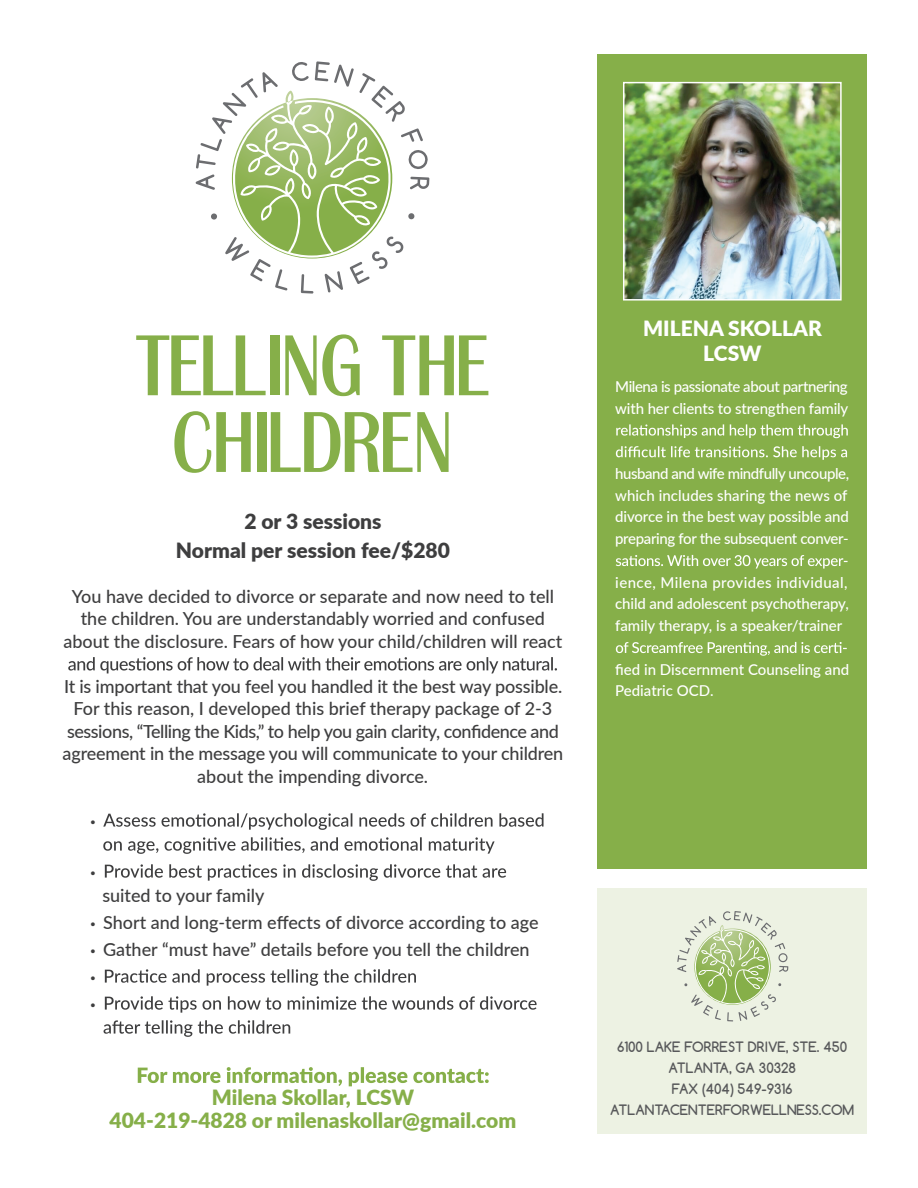
<style>
.page{position:relative;width:918px;height:1188px;background:#fff}
.page>*{position:absolute;margin:0;border:0;box-sizing:border-box;transform-origin:0 0}
.t1{font:900 21px/22.5px "Lato";color:#86af49;text-align:center}
.t2{font:900 21px/28.5px "Lato";color:#3e3e3f;text-align:center}
.t3{font:900 21px/25.2px "Lato";color:#fff;text-align:center}
.t4{font:500 18px/22.5px "Lato";color:#3e3e3f;text-align:center}
.t5{font:18px/27px "Myriad Pro";color:#3e3e3f}
.t6{font:500 15px/21.8px "Lato";letter-spacing:-.01em;color:#fff}
.t7{font:700 13.5px/21px "Comfortaa";color:#57585a;text-align:center}
.s1{font-family:"Myriad Pro";font-weight:400}
</style>
<div class="page">
<div style="left:597px;top:54px;width:270px;height:815px;background:#86af49"></div>
<svg style="left:196px;top:61px;width:233px;height:233px"></svg>
<div style="left:597px;top:889px;width:270px;height:245px;background:#edf2e3"></div>
<svg style="left:68px;top:657px;width:489px;height:16px"></svg>
<svg style="left:138px;top:1067px;width:351px;height:19px"></svg>
<svg style="left:136px;top:335px;width:130px;height:60px"></svg>
<div style="left:270px;top:335px;width:9px;height:60px;background:#86af49"></div>
<svg style="left:285px;top:334px;width:75px;height:62px"></svg>
<svg style="left:382px;top:335px;width:106px;height:60px"></svg>
<svg style="left:174px;top:411px;width:77px;height:62px"></svg>
<div style="left:257px;top:412px;width:10px;height:60px;background:#86af49"></div>
<svg style="left:271px;top:412px;width:178px;height:60px"></svg>
<svg style="left:677px;top:911px;width:111px;height:110px"></svg>
<svg style="left:616px;top:424px;width:232px;height:14px"></svg>
<svg style="left:616px;top:446px;width:231px;height:14px"></svg>
<svg style="left:616px;top:555px;width:232px;height:14px"></svg>
<svg style="left:616px;top:642px;width:231px;height:14px"></svg>
<svg style="left:103px;top:813px;width:441px;height:17px"></svg>
<svg style="left:103px;top:837px;width:392px;height:17px"></svg>
<svg style="left:105px;top:864px;width:401px;height:17px"></svg>
<svg style="left:105px;top:969px;width:311px;height:17px"></svg>
<svg style="left:105px;top:996px;width:432px;height:17px"></svg>
<svg style="left:104px;top:1020px;width:186px;height:17px"></svg>
<img style="left:626px;top:85px;width:213px;height:213px">
<div style="left:623px;top:82px;width:219px;height:219px;border:2px solid #fff"></div>
<p class="t2" style="left:176px;top:507px;width:275px">2 or 3 sessions<br>Normal per session fee/$280</p>
<p class="t4" style="left:63px;top:584px;width:500px">You have decided to divorce or separate and now need to tell the children. You are understandably worried and confused about the disclosure. Fears of how your child/children will react</p>
<p class="t4" style="left:63px;top:674px;width:502px">It is important that you feel you handled it the best way possible.<br>For this reason, I developed this brief therapy package of 2-3 sessions, “Telling the Kids,” to help you gain clarity, confidence and agreement in the message you will communicate to your children about the impending divorce.</p>
<p class="t5" style="left:91px;top:807px;width:7px">•</p>
<p class="t5" style="left:91px;top:858px;width:7px">•</p>
<p class="t4" style="left:102px;top:883px;width:164px">suited to your family</p>
<p class="t4" style="left:91px;top:910px;width:450px"><span class="s1">•</span> Short and long-term effects of divorce according to age</p>
<p class="t4" style="left:90px;top:937px;width:441px"><span class="s1">•</span> Gather “must have” details before you tell the children</p>
<p class="t5" style="left:90px;top:963px;width:7px">• •</p>
<p class="t1" style="left:110px;top:1086px;width:408px">Milena Skollar, LCSW<br>404-219-4828 or milenaskollar@gmail.com</p>
<p class="t3" style="left:643px;top:314px;width:180px">MILENA SKOLLAR<br>LCSW</p>
<p class="t6" style="left:615px;top:375px;width:235px">Milena is passionate about partnering with her clients to strengthen family</p>
<p class="t6" style="left:615px;top:462px;width:235px;text-align:justify">husband and wife mindfully uncouple, which includes sharing the news of divorce in the best way possible and preparing for the subsequent conver-</p>
<p class="t6" style="left:615px;top:571px;width:235px;text-align:justify">ience, Milena provides individual, child and adolescent psychotherapy, family therapy, is a speaker/trainer</p>
<p class="t6" style="left:615px;top:658px;width:235px">fied in Discernment Counseling and<br>Pediatric OCD.</p>
<p class="t7" style="left:610px;top:1036px;width:246px">6100 LAKE FORREST DRIVE, STE. 450<br>ATLANTA, GA 30328<br>FAX (404) 549-9316<br>ATLANTACENTERFORWELLNESS.COM</p>
</div>
